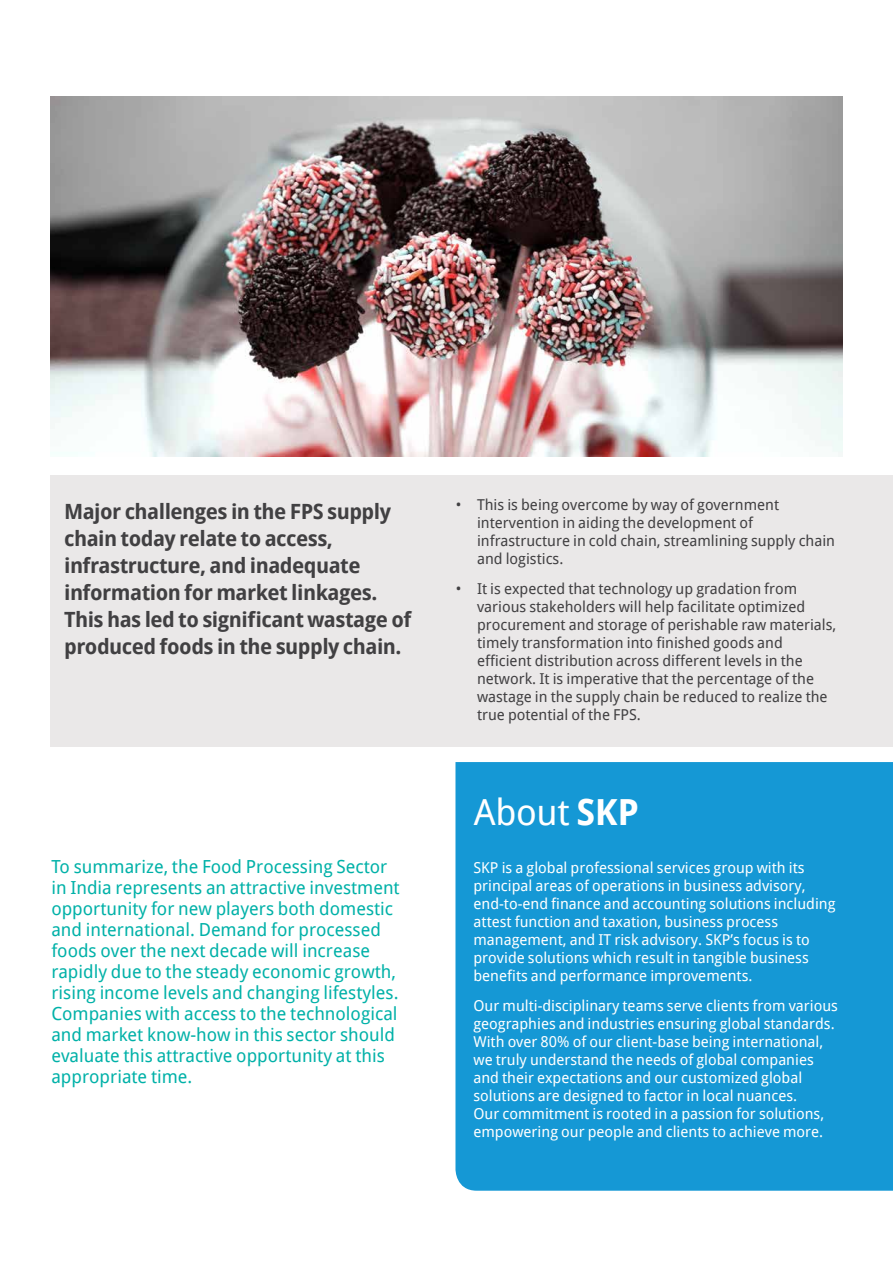
<style>
.page{position:relative;width:893px;height:1263px;background:#fff}
.page>*{position:absolute;margin:0;border:0;box-sizing:border-box;transform-origin:0 0}
.t1{font:36px "Droid Sans";letter-spacing:-.01em;color:#fff}
.t2{font:700 21px/27px "Droid Sans";letter-spacing:-.025em;color:#414042}
.t3{font:18px/21px "Droid Sans";color:#00b1a8}
.t4{font:15px/18px "Droid Sans";color:#fff}
.t5{font:15px/18px "Droid Sans";color:#414042}
.s1{font-weight:700}
</style>
<div class="page">
<div style="left:50px;top:475px;width:843px;height:272px;background:#eae8e8"></div>
<div style="left:455px;top:762px;width:438px;height:429px;background:#1598d5"></div>
<img style="left:51px;top:96px;width:791px;height:360px">
<h2 class="t2" style="left:64px;top:497px;width:349px">Major challenges in the FPS supply chain today relate to access, infrastructure, and inadequate information for market linkages.<br>This has led to significant wastage of produced foods in the supply chain.</h2>
<p class="t3" style="left:51px;top:855px;width:350px">To summarize, the Food Processing Sector in India represents an attractive investment opportunity for new players both domestic and international. Demand for processed foods over the next decade will increase rapidly due to the steady economic growth, rising income levels and changing lifestyles.<br>Companies with access to the technological and market know-how in this sector should evaluate this attractive opportunity at this appropriate time.</p>
<p class="t5" style="left:477px;top:495px;width:360px;text-indent:-21px">• This is being overcome by way of government intervention in aiding the development of infrastructure in cold chain, streamlining supply chain and logistics.</p>
<p class="t5" style="left:477px;top:579px;width:361px;text-indent:-21px">• It is expected that technology up gradation from various stakeholders will help facilitate optimized procurement and storage of perishable raw materials, timely transformation into finished goods and efficient distribution across different levels in the network. It is imperative that the percentage of the wastage in the supply chain be reduced to realize the true potential of the FPS.</p>
<h1 class="t1" style="left:474px;top:787px;width:166px">About <span class="s1">SKP</span></h1>
<p class="t4" style="left:473px;top:858px;width:364px">SKP is a global professional services group with its principal areas of operations in business advisory, end-to-end finance and accounting solutions including attest function and taxation, business process management, and IT risk advisory. SKP’s focus is to provide solutions which result in tangible business benefits and performance improvements.</p>
<p class="t4" style="left:473px;top:996px;width:366px">Our multi-disciplinary teams serve clients from various geographies and industries ensuring global standards.<br>With over 80% of our client-base being international, we truly understand the needs of global companies and their expectations and our customized global solutions are designed to factor in local nuances.<br>Our commitment is rooted in a passion for solutions, empowering our people and clients to achieve more.</p>
</div>
